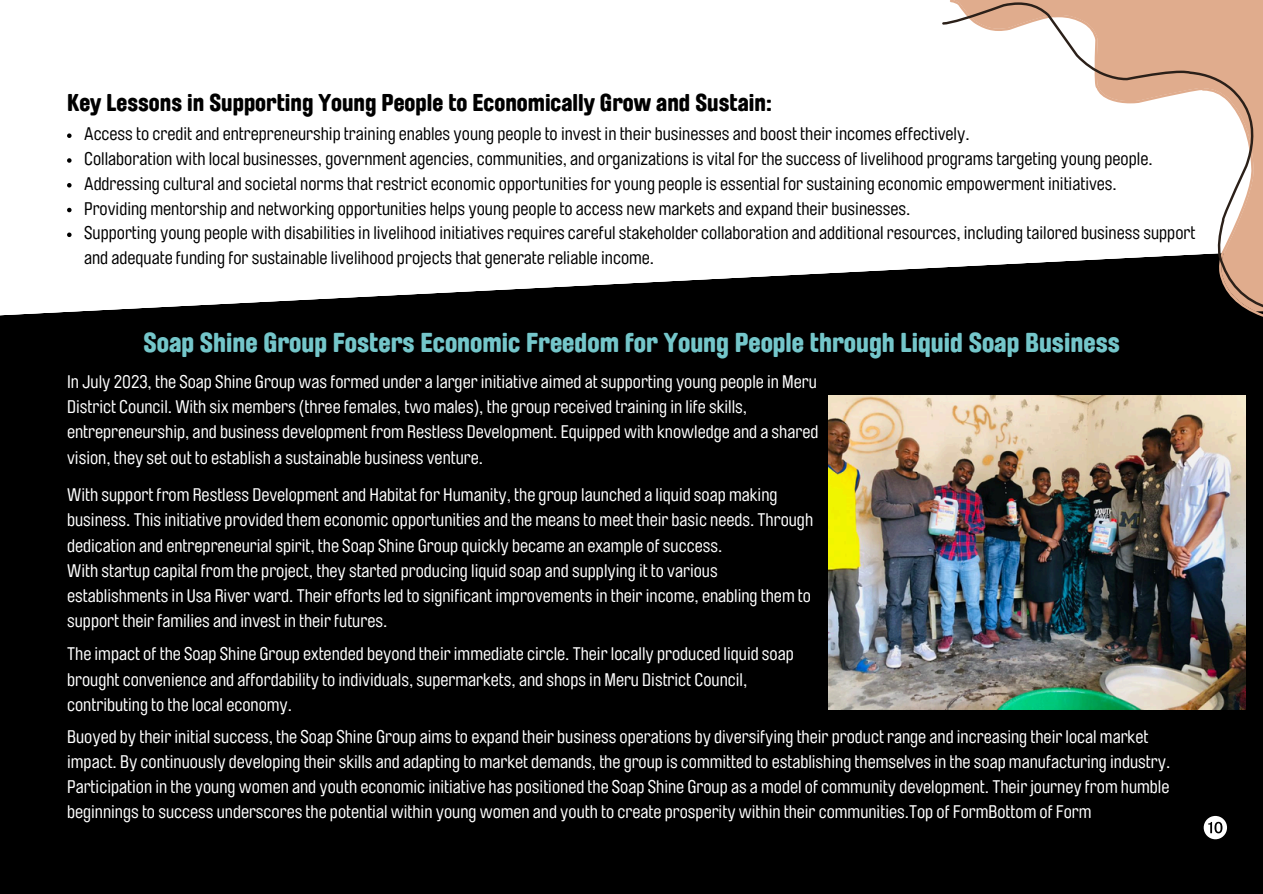
<style>
.page{position:relative;width:1263px;height:894px;background:#fff}
.page>*{position:absolute;margin:0;border:0;box-sizing:border-box;transform-origin:0 0}
.t1{font:900 27px "Brauer Neue Std";color:#74c6ca}
.t2{font:900 24px "Brauer Neue Std";color:#000}
.t3{font:18px/25.2px "Brauer Neue Std";color:#fff}
.t4{font:18px/24.8px "Brauer Neue Std";color:#000}
</style>
<div class="page">
<div style="left:0;top:267px;width:1262px;height:626px;background:#000"></div>
<img style="left:828px;top:395px;width:417px;height:314px">
<svg style="left:942px;top:2px;width:320px;height:307px"></svg>
<svg style="left:1203px;top:815px;width:23px;height:24px"></svg>
<svg style="left:67px;top:133px;width:5px;height:5px"></svg>
<svg style="left:67px;top:158px;width:5px;height:5px"></svg>
<svg style="left:67px;top:183px;width:5px;height:4px"></svg>
<svg style="left:67px;top:208px;width:5px;height:4px"></svg>
<svg style="left:67px;top:232px;width:5px;height:5px"></svg>
<p class="t2" style="left:67px;top:91px;width:706px">Key Lessons in Supporting Young People to Economically Grow and Sustain:</p>
<h2 class="t4" style="left:84px;top:122px;width:887px">Access to credit and entrepreneurship training enables young people to invest in their businesses and boost their incomes effectively.</h2>
<p class="t4" style="left:84px;top:147px;width:1069px">Collaboration with local businesses, government agencies, communities, and organizations is vital for the success of livelihood programs targeting young people.</p>
<p class="t4" style="left:84px;top:172px;width:1034px">Addressing cultural and societal norms that restrict economic opportunities for young people is essential for sustaining economic empowerment initiatives.</p>
<p class="t4" style="left:84px;top:196px;width:827px">Providing mentorship and networking opportunities helps young people to access new markets and expand their businesses.</p>
<p class="t4" style="left:84px;top:221px;width:1112px">Supporting young people with disabilities in livelihood initiatives requires careful stakeholder collaboration and additional resources, including tailored business support and adequate funding for sustainable livelihood projects that generate reliable income.</p>
<p class="t1" style="left:143px;top:329px;width:977px">Soap Shine Group Fosters Economic Freedom for Young People through Liquid Soap Business</p>
<p class="t3" style="left:67px;top:370px;width:752px">In July 2023, the Soap Shine Group was formed under a larger initiative aimed at supporting young people in Meru District Council. With six members (three females, two males), the group received training in life skills, entrepreneurship, and business development from Restless Development. Equipped with knowledge and a shared vision, they set out to establish a sustainable business venture.</p>
<h1 class="t3" style="left:67px;top:483px;width:747px">With support from Restless Development and Habitat for Humanity, the group launched a liquid soap making business. This initiative provided them economic opportunities and the means to meet their basic needs. Through dedication and entrepreneurial spirit, the Soap Shine Group quickly became an example of success.</h1>
<p class="t3" style="left:67px;top:558px;width:745px">With startup capital from the project, they started producing liquid soap and supplying it to various establishments in Usa River ward. Their efforts led to significant improvements in their income, enabling them to support their families and invest in their futures.</p>
<p class="t3" style="left:67px;top:642px;width:728px">The impact of the Soap Shine Group extended beyond their immediate circle. Their locally produced liquid soap brought convenience and affordability to individuals, supermarkets, and shops in Meru District Council, contributing to the local economy.</p>
<p class="t3" style="left:67px;top:725px;width:1104px;line-height:24.8px">Buoyed by their initial success, the Soap Shine Group aims to expand their business operations by diversifying their product range and increasing their local market impact. By continuously developing their skills and adapting to market demands, the group is committed to establishing themselves in the soap manufacturing industry.</p>
<p class="t3" style="left:67px;top:774px;width:1103px;line-height:24.8px">Participation in the young women and youth economic initiative has positioned the Soap Shine Group as a model of community development. Their journey from humble beginnings to success underscores the potential within young women and youth to create prosperity within their communities.Top of FormBottom of Form</p>
</div>
